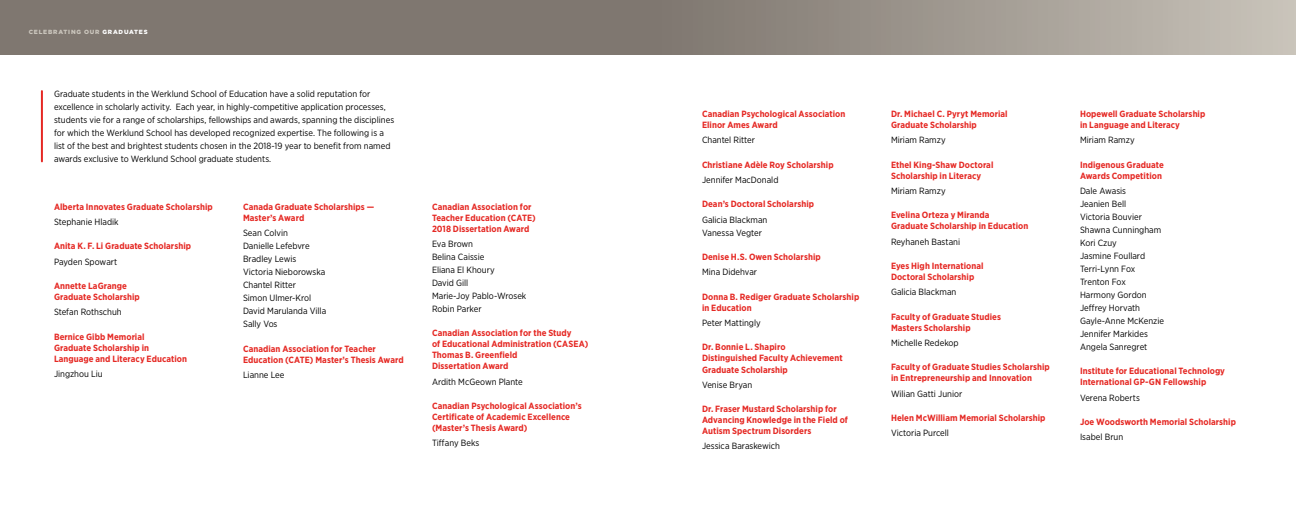
<style>
.page{position:relative;width:1296px;height:519px;background:#fff}
.page>*{position:absolute;margin:0;border:0;box-sizing:border-box;transform-origin:0 0}
.t1{font:700 9px/11px "Gotham Narrow";letter-spacing:.005em;color:#e52823}
.t2{font:9px/13px "Gotham Narrow";color:#000}
.t3{font:900 6px "Gotham";letter-spacing:.135em;color:#cbc6bd}
.s1{color:#fff}
</style>
<div class="page">
<svg style="left:0;top:0;width:1296px;height:54px;background:#908981"></svg>
<hr style="left:41px;top:91px;width:2px;height:70px;background:#e52823">
<p class="t3" style="left:29px;top:27px;width:120px">CELEBRATING OUR <span class="s1">GRADUATES</span></p>
<p class="t2" style="left:54px;top:87px;width:342px">Graduate students in the Werklund School of Education have a solid reputation for excellence in scholarly activity. Each year, in highly-competitive application processes, students vie for a range of scholarships, fellowships and awards, spanning the disciplines for which the Werklund School has developed recognized expertise. The following is a list of the best and brightest students chosen in the 2018-19 year to benefit from named awards exclusive to Werklund School graduate students.</p>
<p class="t1" style="left:54px;top:201px;width:160px">Alberta Innovates Graduate Scholarship</p>
<p class="t2" style="left:54px;top:215px;width:66px">Stephanie Hladik</p>
<p class="t1" style="left:54px;top:240px;width:139px">Anita K. F. Li Graduate Scholarship</p>
<p class="t2" style="left:54px;top:254px;width:65px">Payden Spowart</p>
<p class="t1" style="left:54px;top:280px;width:87px">Annette LaGrange<br>Graduate Scholarship</p>
<p class="t2" style="left:54px;top:305px;width:69px">Stefan Rothschuh</p>
<p class="t1" style="left:54px;top:331px;width:135px">Bernice Gibb Memorial<br>Graduate Scholarship in<br>Language and Literacy Education</p>
<p class="t2" style="left:54px;top:367px;width:50px">Jingzhou Liu</p>
<p class="t1" style="left:243px;top:201px;width:133px">Canada Graduate Scholarships —<br>Master’s Award</p>
<p class="t2" style="left:243px;top:226px;width:85px">Sean Colvin<br>Danielle Lefebvre<br>Bradley Lewis<br>Victoria Nieborowska<br>Chantel Ritter<br>Simon Ulmer-Krol<br>David Marulanda Villa<br>Sally Vos</p>
<p class="t1" style="left:243px;top:342px;width:162px">Canadian Association for Teacher<br>Education (CATE) Master’s Thesis Award</p>
<p class="t2" style="left:243px;top:367px;width:43px">Lianne Lee</p>
<p class="t1" style="left:432px;top:201px;width:105px">Canadian Association for<br>Teacher Education (CATE)<br>2018 Dissertation Award</p>
<p class="t2" style="left:432px;top:237px;width:96px">Eva Brown<br>Belina Caissie<br>Eliana El Khoury<br>David Gill<br>Marie-Joy Pablo-Wrosek<br>Robin Parker</p>
<p class="t1" style="left:432px;top:327px;width:158px">Canadian Association for the Study<br>of Educational Administration (CASEA)<br>Thomas B. Greenfield<br>Dissertation Award</p>
<p class="t2" style="left:432px;top:374px;width:92px">Ardith McGeown Plante</p>
<p class="t1" style="left:432px;top:400px;width:151px">Canadian Psychological Association’s<br>Certificate of Academic Excellence (Master’s Thesis Award)</p>
<p class="t2" style="left:432px;top:436px;width:49px">Tiffany Beks</p>
<p class="t1" style="left:702px;top:108px;width:145px">Canadian Psychological Association<br>Elinor Ames Award</p>
<p class="t2" style="left:702px;top:133px;width:55px">Chantel Ritter</p>
<p class="t1" style="left:702px;top:159px;width:133px">Christiane Adèle Roy Scholarship</p>
<p class="t2" style="left:702px;top:173px;width:78px">Jennifer MacDonald</p>
<p class="t1" style="left:702px;top:198px;width:114px">Dean’s Doctoral Scholarship</p>
<p class="t2" style="left:702px;top:212px;width:67px">Galicia Blackman<br>Vanessa Vegter</p>
<p class="t1" style="left:702px;top:251px;width:120px">Denise H.S. Owen Scholarship</p>
<p class="t2" style="left:702px;top:265px;width:57px">Mina Didehvar</p>
<p class="t1" style="left:702px;top:291px;width:159px">Donna B. Rediger Graduate Scholarship in Education</p>
<p class="t2" style="left:702px;top:316px;width:60px">Peter Mattingly</p>
<p class="t1" style="left:702px;top:341px;width:142px">Dr. Bonnie L. Shapiro<br>Distinguished Faculty Achievement<br>Graduate Scholarship</p>
<p class="t2" style="left:702px;top:377px;width:52px">Venise Bryan</p>
<p class="t1" style="left:702px;top:403px;width:147px">Dr. Fraser Mustard Scholarship for<br>Advancing Knowledge in the Field of<br>Autism Spectrum Disorders</p>
<p class="t2" style="left:702px;top:439px;width:79px">Jessica Baraskewich</p>
<p class="t1" style="left:891px;top:108px;width:118px">Dr. Michael C. Pyryt Memorial<br>Graduate Scholarship</p>
<p class="t2" style="left:891px;top:133px;width:56px">Miriam Ramzy</p>
<p class="t1" style="left:891px;top:159px;width:104px">Ethel King-Shaw Doctoral<br>Scholarship in Literacy</p>
<p class="t2" style="left:891px;top:184px;width:56px">Miriam Ramzy</p>
<p class="t1" style="left:891px;top:209px;width:139px">Evelina Orteza y Miranda<br>Graduate Scholarship in Education</p>
<p class="t2" style="left:891px;top:234px;width:71px">Reyhaneh Bastani</p>
<p class="t1" style="left:891px;top:260px;width:94px">Eyes High International<br>Doctoral Scholarship</p>
<p class="t2" style="left:891px;top:285px;width:67px">Galicia Blackman</p>
<p class="t1" style="left:891px;top:311px;width:112px">Faculty of Graduate Studies<br>Masters Scholarship</p>
<p class="t2" style="left:891px;top:336px;width:69px">Michelle Redekop</p>
<p class="t1" style="left:891px;top:361px;width:160px">Faculty of Graduate Studies Scholarship in Entrepreneurship and Innovation</p>
<p class="t2" style="left:891px;top:386px;width:73px">Wilian Gatti Junior</p>
<p class="t1" style="left:891px;top:412px;width:156px">Helen McWilliam Memorial Scholarship</p>
<p class="t2" style="left:891px;top:426px;width:60px">Victoria Purcell</p>
<p class="t1" style="left:1080px;top:108px;width:127px">Hopewell Graduate Scholarship in Language and Literacy</p>
<p class="t2" style="left:1080px;top:133px;width:56px">Miriam Ramzy</p>
<p class="t1" style="left:1080px;top:159px;width:85px">Indigenous Graduate<br>Awards Competition</p>
<p class="t2" style="left:1080px;top:184px;width:86px">Dale Awasis<br>Jeanien Bell<br>Victoria Bouvier<br>Shawna Cunningham<br>Kori Czuy<br>Jasmine Foullard<br>Terri-Lynn Fox<br>Trenton Fox<br>Harmony Gordon<br>Jeffrey Horvath<br>Gayle-Anne McKenzie<br>Jennifer Markides<br>Angela Sanregret</p>
<p class="t1" style="left:1080px;top:365px;width:147px">Institute for Educational Technology<br>International GP-GN Fellowship</p>
<p class="t2" style="left:1080px;top:390px;width:61px">Verena Roberts</p>
<p class="t1" style="left:1080px;top:416px;width:157px">Joe Woodsworth Memorial Scholarship</p>
<p class="t2" style="left:1080px;top:430px;width:45px">Isabel Brun</p>
</div>
